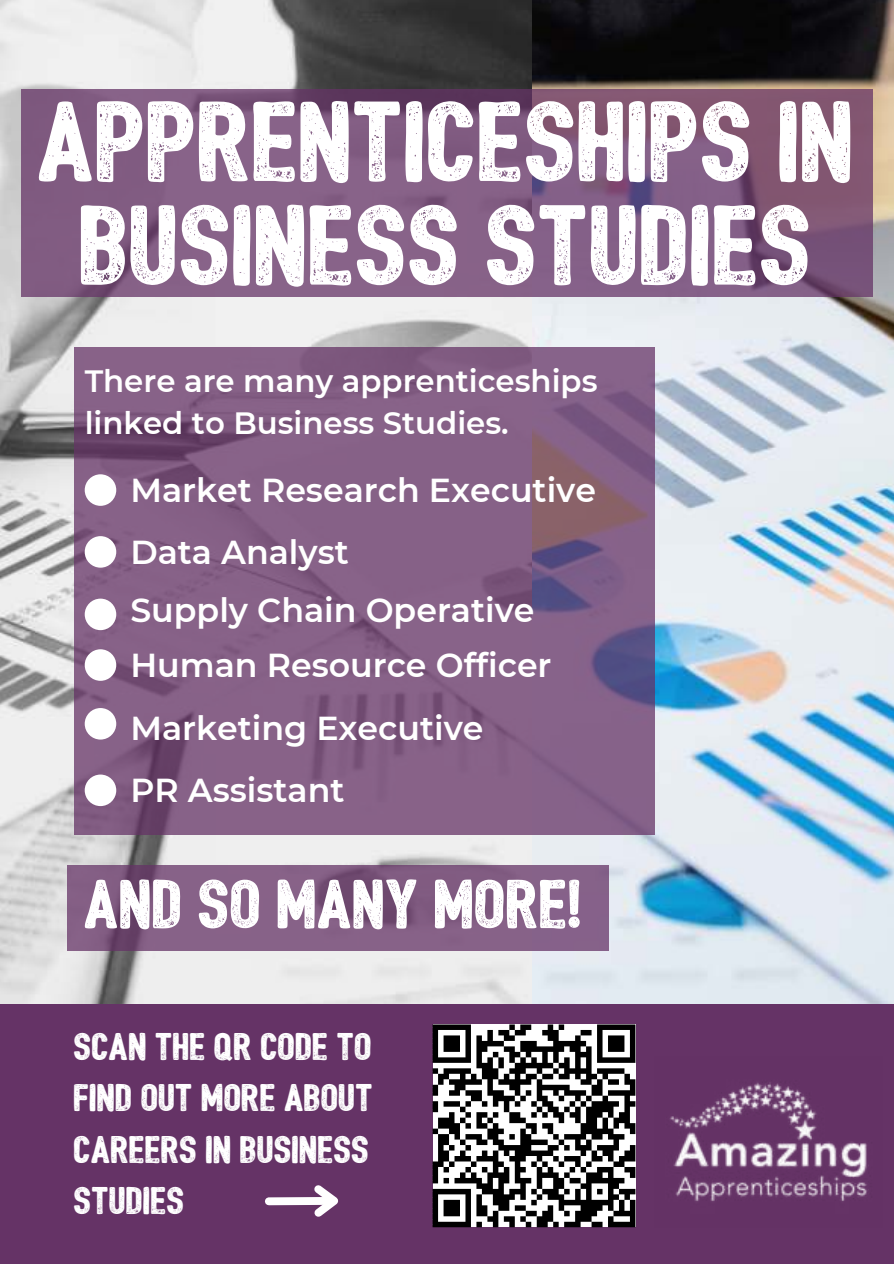
<style>
.page{position:relative;width:894px;height:1264px;background:#fff}
.page>*{position:absolute;margin:0;border:0;box-sizing:border-box;transform-origin:0 0}
.t1{font:108.45px/103.6px "Bushcraft textured";color:#fff;text-align:center}
.t2{font:66px "Bushcraft textured";color:#fff}
.t3{font:36.75px/51.3px "Bushcraft textured";color:#fff;text-align:justify}
.t4{font:600 33.15px/61.8px "Montserrat";color:#fff}
.t5{font:600 30.75px/42px "Montserrat";color:#fff}
</style>
<div class="page">
<img style="left:0;top:0;width:532px;height:1004px">
<img style="left:532px;top:0;width:361px;height:1004px">
<div style="left:0;top:1004px;width:893px;height:259px;background:#653366"></div>
<svg style="left:74px;top:347px;width:580px;height:487px;background:#825e84"></svg>
<svg style="left:67px;top:865px;width:541px;height:85px;background:#815b82"></svg>
<div style="left:85px;top:474px;width:31px;height:32px;background:#fff;border-radius:50%"></div>
<div style="left:85px;top:536px;width:31px;height:31px;background:#fff;border-radius:50%"></div>
<div style="left:85px;top:598px;width:31px;height:32px;background:#fff;border-radius:50%"></div>
<div style="left:85px;top:649px;width:31px;height:31px;background:#fff;border-radius:50%"></div>
<div style="left:85px;top:708px;width:31px;height:31px;background:#fff;border-radius:50%"></div>
<div style="left:85px;top:774px;width:31px;height:32px;background:#fff;border-radius:50%"></div>
<div style="left:269px;top:1196px;width:63px;height:9px;background:#fff"></div>
<svg style="left:307px;top:1185px;width:32px;height:32px"></svg>
<svg style="left:21px;top:89px;width:852px;height:208px;background:#805a7f"></svg>
<img style="left:670px;top:1082px;width:199px;height:120px">
<svg style="left:432px;top:1024px;width:203px;height:203px;background:#7b7b7b"></svg>
<h1 class="t1" style="left:39px;top:94px;width:818px">APPRENTICESHIPS IN<br>BUSINESS STUDIES</h1>
<p class="t5" style="left:85px;top:359px;width:514px">There are many apprenticeships linked to Business Studies.</p>
<p class="t4" style="left:130px;top:458px;width:467px">Market Research Executive<br>Data Analyst</p>
<p class="t4" style="left:130px;top:582px;width:422px;line-height:54.6px">Supply Chain Operative<br>Human Resource Officer</p>
<p class="t4" style="left:130px;top:695px;width:354px;line-height:62.6px">Marketing Executive<br>PR Assistant</p>
<h2 class="t2" style="left:85px;top:876px;width:499px">AND SO MANY MORE!</h2>
<p class="t3" style="left:74px;top:1022px;width:300px">SCAN THE QR CODE TO FIND OUT MORE ABOUT CAREERS IN BUSINESS STUDIES</p>
</div>
